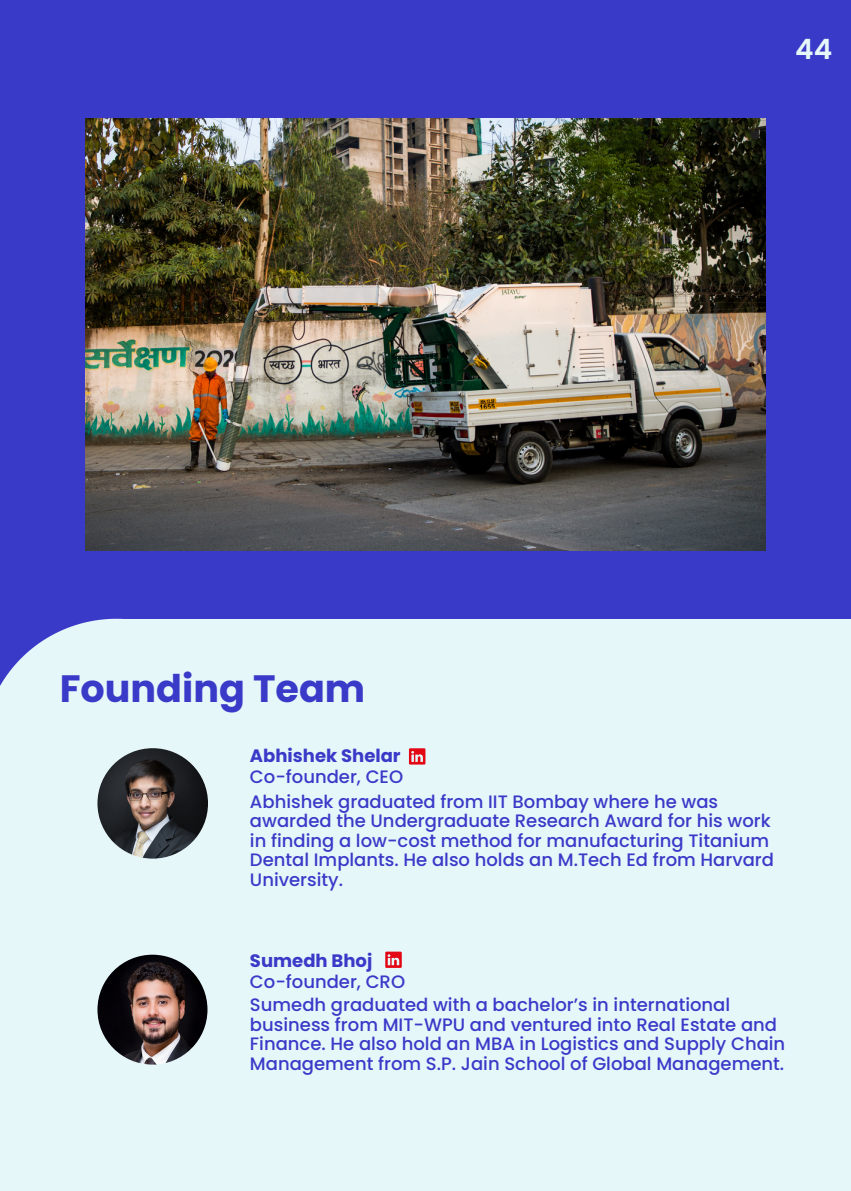
<style>
.page{position:relative;width:851px;height:1191px;background:#fff}
.page>*{position:absolute;margin:0;border:0;box-sizing:border-box;transform-origin:0 0}
.t1{font:700 38px "Poppins";color:#3a3ac8}
.t2{font:600 28px "Poppins";color:#e6f7fa}
.t3{font:500 18px/19.4px "Poppins";color:#3a3ac8}
.t4{font:700 18px "Poppins";color:#3a3ac8}
</style>
<div class="page">
<div style="left:0;top:0;width:850px;height:1190px;background:#3a3ac8"></div>
<div style="left:116px;top:619px;width:734px;height:571px;background:#e6f7fa"></div>
<div style="left:0;top:757px;width:382px;height:433px;background:#e6f7fa"></div>
<img style="left:97px;top:955px;width:110px;height:110px;border-radius:50%">
<svg style="left:0;top:619px;width:208px;height:240px"></svg>
<img style="left:97px;top:748px;width:111px;height:111px;border-radius:50%">
<svg style="left:409px;top:748px;width:16px;height:17px"></svg>
<svg style="left:385px;top:952px;width:16px;height:16px"></svg>
<img style="left:85px;top:119px;width:680px;height:431px">
<h2 class="t2" style="left:794px;top:29px;width:38px">44</h2>
<h1 class="t1" style="left:60px;top:662px;width:307px">Founding Team</h1>
<p class="t4" style="left:250px;top:743px;width:152px">Abhishek Shelar</p>
<p class="t3" style="left:250px;top:767px;width:155px">Co-founder, CEO</p>
<p class="t3" style="left:250px;top:792px;width:525px">Abhishek graduated from IIT Bombay where he was awarded the Undergraduate Research Award for his work in finding a low-cost method for manufacturing Titanium Dental Implants. He also holds an M.Tech Ed from Harvard University.</p>
<p class="t4" style="left:250px;top:948px;width:124px">Sumedh Bhoj</p>
<p class="t3" style="left:250px;top:972px;width:157px">Co-founder, CRO</p>
<p class="t3" style="left:250px;top:995px;width:536px">Sumedh graduated with a bachelor’s in international business from MIT-WPU and ventured into Real Estate and Finance. He also hold an MBA in Logistics and Supply Chain Management from S.P. Jain School of Global Management.</p>
</div>
